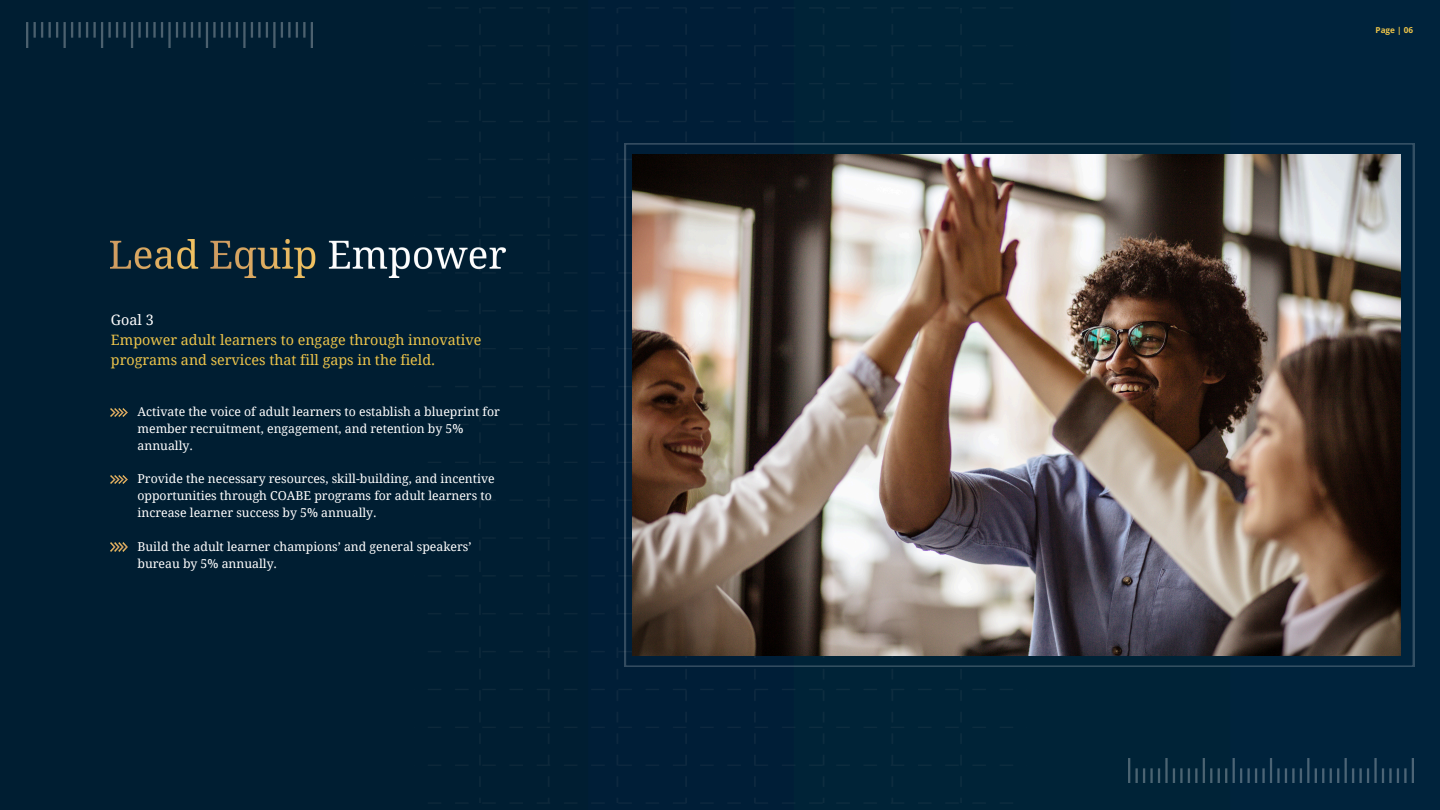
<style>
.page{position:relative;width:1440px;height:810px;background:#fff}
.page>*{position:absolute;margin:0;border:0;box-sizing:border-box;transform-origin:0 0}
.t1{font:14.3px/19.9px "Droid Serif";color:#edc44a}
.t2{font:12.3px/16.9px "Droid Serif";color:#fff}
.t3{font:700 8.2px "Open Sans";color:#edc44a}
.s1{color:#fff}
</style>
<div class="page">
<img style="left:0;top:0;width:1440px;height:810px">
<div style="left:415px;top:8px;width:611px;height:796px;background:#001e37"></div>
<svg style="left:625px;top:143px;width:789px;height:524px;background:#09283e"></svg>
<img style="left:633px;top:155px;width:768px;height:500px">
<img style="left:111px;top:239px;width:394px;height:38px">
<img style="left:111px;top:408px;width:16px;height:8px">
<img style="left:111px;top:475px;width:16px;height:9px">
<img style="left:111px;top:543px;width:16px;height:8px">
<img style="left:27px;top:23px;width:285px;height:25px">
<img style="left:1128px;top:758px;width:286px;height:25px">
<p class="t1" style="left:111px;top:310px;width:372px"><span class="s1">Goal 3<br></span>Empower adult learners to engage through innovative programs and services that fill gaps in the field.</p>
<p class="t2" style="left:138px;top:403px;width:364px">Activate the voice of adult learners to establish a blueprint for member recruitment, engagement, and retention by 5% annually.</p>
<p class="t2" style="left:138px;top:471px;width:359px">Provide the necessary resources, skill-building, and incentive opportunities through COABE programs for adult learners to increase learner success by 5% annually.</p>
<p class="t2" style="left:138px;top:538px;width:336px">Build the adult learner champions’ and general speakers’ bureau by 5% annually.</p>
<p class="t3" style="left:1376px;top:25px;width:39px">Page | 06</p>
</div>
